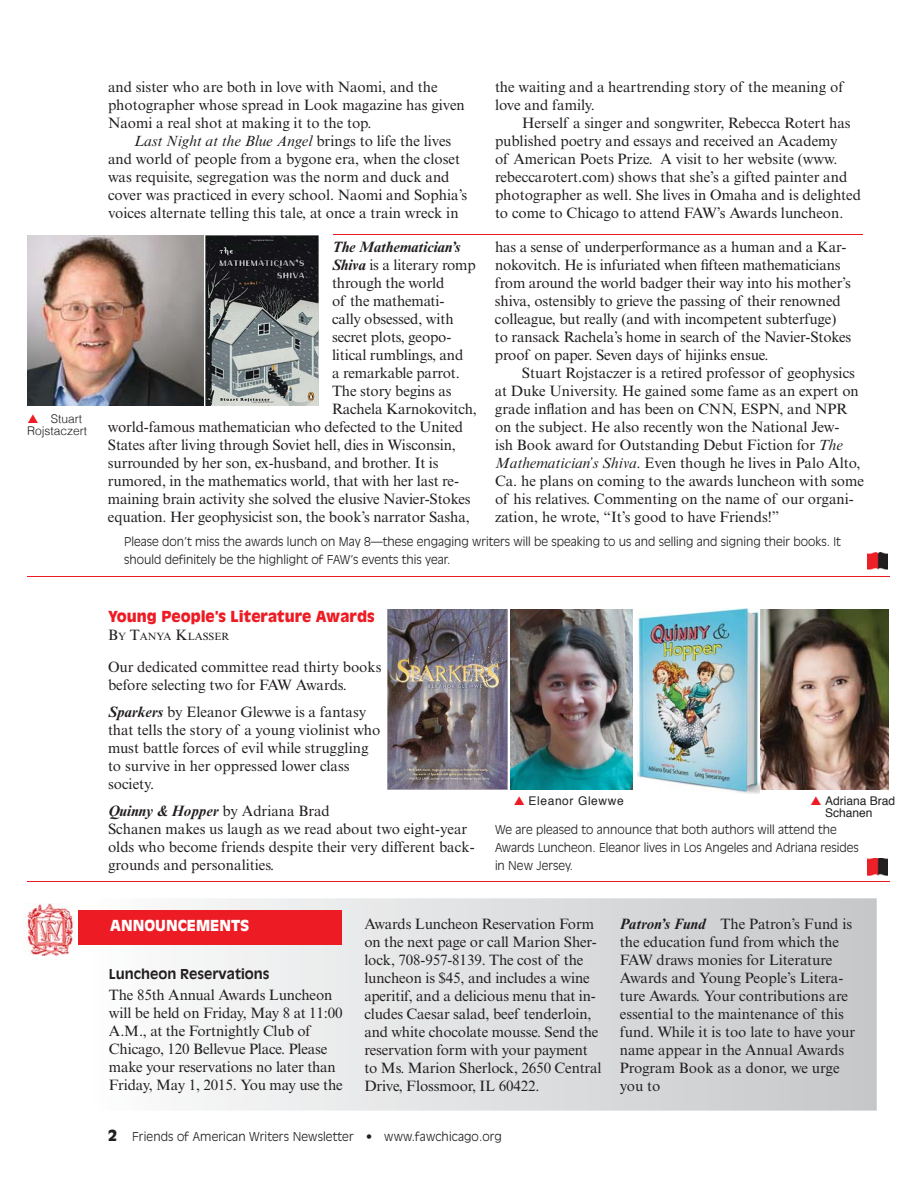
<style>
.page{position:relative;width:918px;height:1188px;background:#fff}
.page>*{position:absolute;margin:0;border:0;box-sizing:border-box;transform-origin:0 0}
.t1{font:15px/18px "Times New Roman MT Std";letter-spacing:-.01em;color:#231f20}
.t2{font:900 15px "Antique Olive Std";color:#ed1c24}
.t3{font:italic 700 15px "Times New Roman MT Std";letter-spacing:-.01em;color:#231f20}
.t4{font:900 15px "Antique Olive Std";color:#fff}
.t5{font:700 13.5px "Antique Olive Std";color:#231f20}
.t6{font:300 12px/18px "Antique Olive Std";color:#231f20}
.t7{font:12px/12px "Helvetica";color:#231f20}
.t8{font:300 12px/12px "Helvetica";color:#231f20}
.t9{font:12px "Helvetica";letter-spacing:.05em;color:#231f20}
.t10{font:10.5px "Times New Roman MT Std";color:#231f20}
.s1{font-style:italic}
.s2{font-weight:700;font-style:italic}
.s3{font-size:15px}
.s4{font-weight:900;font-size:15px}
</style>
<div class="page">
<svg style="left:192px;top:898px;width:685px;height:213px;background:#dcddde"></svg>
<div style="left:78px;top:910px;width:264px;height:35px;background:#ed1c24"></div>
<img style="left:23px;top:904px;width:52px;height:52px">
<img style="left:868px;top:553px;width:20px;height:17px">
<img style="left:205px;top:236px;width:114px;height:170px">
<img style="left:27px;top:236px;width:176px;height:170px">
<hr style="left:333px;top:234px;width:529px;height:1px;background:#ed1c24">
<hr style="left:27px;top:576px;width:862px;height:1px;background:#ed1c24">
<img style="left:760px;top:610px;width:129px;height:180px">
<img style="left:388px;top:609px;width:120px;height:181px">
<img style="left:510px;top:609px;width:123px;height:180px">
<img style="left:638px;top:608px;width:122px;height:185px">
<img style="left:868px;top:858px;width:20px;height:17px">
<hr style="left:27px;top:882px;width:862px;height:1px;background:#ed1c24">
<p class="t8" style="left:27px;top:413px;width:62px;text-indent:24px">Stuart<br>Rojstaczert</p>
<p class="t1" style="left:108px;top:79px;width:358px">and sister who are both in love with Naomi, and the photographer whose spread in Look magazine has given<br>Naomi a real shot at making it to the top.</p>
<p class="t1" style="left:108px;top:133px;width:361px;text-indent:26px"><span class="s1">Last Night at the Blue Angel</span> brings to life the lives and world of people from a bygone era, when the closet was requisite, segregation was the norm and duck and cover was practiced in every school. Naomi and Sophia’s voices alternate telling this tale, at once a train wreck in</p>
<p class="t3" style="left:332px;top:241px;width:130px">The Mathematician’s</p>
<p class="t1" style="left:332px;top:257px;width:145px"><span class="s2">Shiva</span> is a literary romp</p>
<p class="t1" style="left:332px;top:275px;width:114px">through the world</p>
<p class="t1" style="left:332px;top:293px;width:114px">of the mathemati-</p>
<p class="t1" style="left:332px;top:311px;width:123px">cally obsessed, with</p>
<p class="t1" style="left:332px;top:329px;width:121px">secret plots, geopo-</p>
<p class="t1" style="left:332px;top:347px;width:133px">litical rumblings, and</p>
<p class="t1" style="left:332px;top:365px;width:129px">a remarkable parrot.</p>
<p class="t1" style="left:332px;top:383px;width:121px">The story begins as</p>
<p class="t1" style="left:332px;top:401px;width:146px">Rachela Karnokovitch,</p>
<p class="t1" style="left:108px;top:419px;width:357px">world-famous mathematician who defected to the United</p>
<p class="t1" style="left:108px;top:437px;width:349px">States after living through Soviet hell, dies in Wisconsin,</p>
<p class="t1" style="left:108px;top:455px;width:332px">surrounded by her son, ex-husband, and brother. It is</p>
<p class="t1" style="left:108px;top:473px;width:352px">rumored, in the mathematics world, that with her last re-</p>
<p class="t1" style="left:108px;top:491px;width:364px">maining brain activity she solved the elusive Navier-Stokes</p>
<p class="t1" style="left:108px;top:509px;width:363px">equation. Her geophysicist son, the book’s narrator Sasha,</p>
<p class="t1" style="left:495px;top:79px;width:350px">the waiting and a heartrending story of the meaning of love and family.</p>
<p class="t1" style="left:495px;top:115px;width:368px;text-indent:27px">Herself a singer and songwriter, Rebecca Rotert has published poetry and essays and received an Academy<br>of American Poets Prize. A visit to her website (www. rebeccarotert.com) shows that she’s a gifted painter and photographer as well. She lives in Omaha and is delighted to come to Chicago to attend FAW’s Awards luncheon.</p>
<p class="t1" style="left:495px;top:239px;width:358px">has a sense of underperformance as a human and a Kar&shy;nokovitch. He is infuriated when fifteen mathematicians from around the world badger their way into his mother’s shiva, ostensibly to grieve the passing of their renowned colleague, but really (and with incompetent subterfuge) to ransack Rachela’s home in search of the Navier-Stokes proof on paper. Seven days of hijinks ensue.</p>
<p class="t1" style="left:495px;top:365px;width:371px;text-indent:27px">Stuart Rojstaczer is a retired professor of geophysics at Duke University. He gained some fame as an expert on grade inflation and has been on CNN, ESPN, and NPR on the subject. He also recently won the National Jew-<br>ish Book award for Outstanding Debut Fiction for <span class="s1">The Mathematician’s Shiva</span>. Even though he lives in Palo Alto, Ca. he plans on coming to the awards luncheon with some of his relatives. Commenting on the name of our organi&shy;zation, he wrote, “It’s good to have Friends!”</p>
<p class="t6" style="left:124px;top:533px;width:718px">Please don’t miss the awards lunch on May 8—these engaging writers will be speaking to us and selling and signing their books. It should definitely be the highlight of FAW’s events this year.</p>
<p class="t2" style="left:108px;top:610px;width:268px">Young People’s Literature Awards</p>
<p class="t10" style="left:108px;top:633px;width:123px"><span class="s3">B</span>Y <span class="s3">T</span>ANYA <span class="s3">K</span>LASSER</p>
<p class="t1" style="left:108px;top:659px;width:275px">Our dedicated committee read thirty books before selecting two for FAW Awards.</p>
<p class="t1" style="left:108px;top:704px;width:274px"><span class="s2">Sparkers</span> by Eleanor Glewwe is a fantasy that tells the story of a young violinist who must battle forces of evil while struggling to survive in her oppressed lower class society.</p>
<p class="t1" style="left:108px;top:803px;width:368px"><span class="s2">Quinny &amp; Hopper</span> by Adriana Brad<br>Schanen makes us laugh as we read about two eight-year olds who become friends despite their very different back&shy;grounds and personalities.</p>
<p class="t9" style="left:529px;top:795px;width:97px">Eleanor Glewwe</p>
<p class="t7" style="left:825px;top:795px;width:72px">Adriana Brad<br>Schanen</p>
<p class="t6" style="left:495px;top:822px;width:365px">We are pleased to announce that both authors will attend the<br>Awards Luncheon. Eleanor lives in Los Angeles and Adriana resides in New Jersey.</p>
<p class="t4" style="left:110px;top:919px;width:141px">ANNOUNCEMENTS</p>
<p class="t5" style="left:109px;top:968px;width:162px">Luncheon Reservations</p>
<p class="t1" style="left:109px;top:988px;width:235px">The 85th Annual Awards Luncheon will be held on Friday, May 8 at 11:00<br>A.M., at the Fortnightly Club of Chicago, 120 Bellevue Place. Please make your reservations no later than Friday, May 1, 2015. You may use the</p>
<p class="t1" style="left:364px;top:916px;width:239px">Awards Luncheon Reservation Form on the next page or call Marion Sher&shy;lock, 708-957-8139. The cost of the luncheon is $45, and includes a wine aperitif, and a delicious menu that in&shy;cludes Caesar salad, beef tenderloin, and white chocolate mousse. Send the reservation form with your payment to Ms. Marion Sherlock, 2650 Central Drive, Flossmoor, IL 60422.</p>
<p class="t1" style="left:620px;top:916px;width:237px"><span class="s2">Patron’s Fund</span> The Patron’s Fund is the education fund from which the<br>FAW draws monies for Literature<br>Awards and Young People’s Litera&shy;ture Awards. Your contributions are essential to the maintenance of this fund. While it is too late to have your name appear in the Annual Awards<br>Program Book as a donor, we urge you to</p>
<p class="t6" style="left:108px;top:1129px;width:395px"><span class="s4">2</span> Friends of American Writers Newsletter • www.fawchicago.org</p>
</div>
